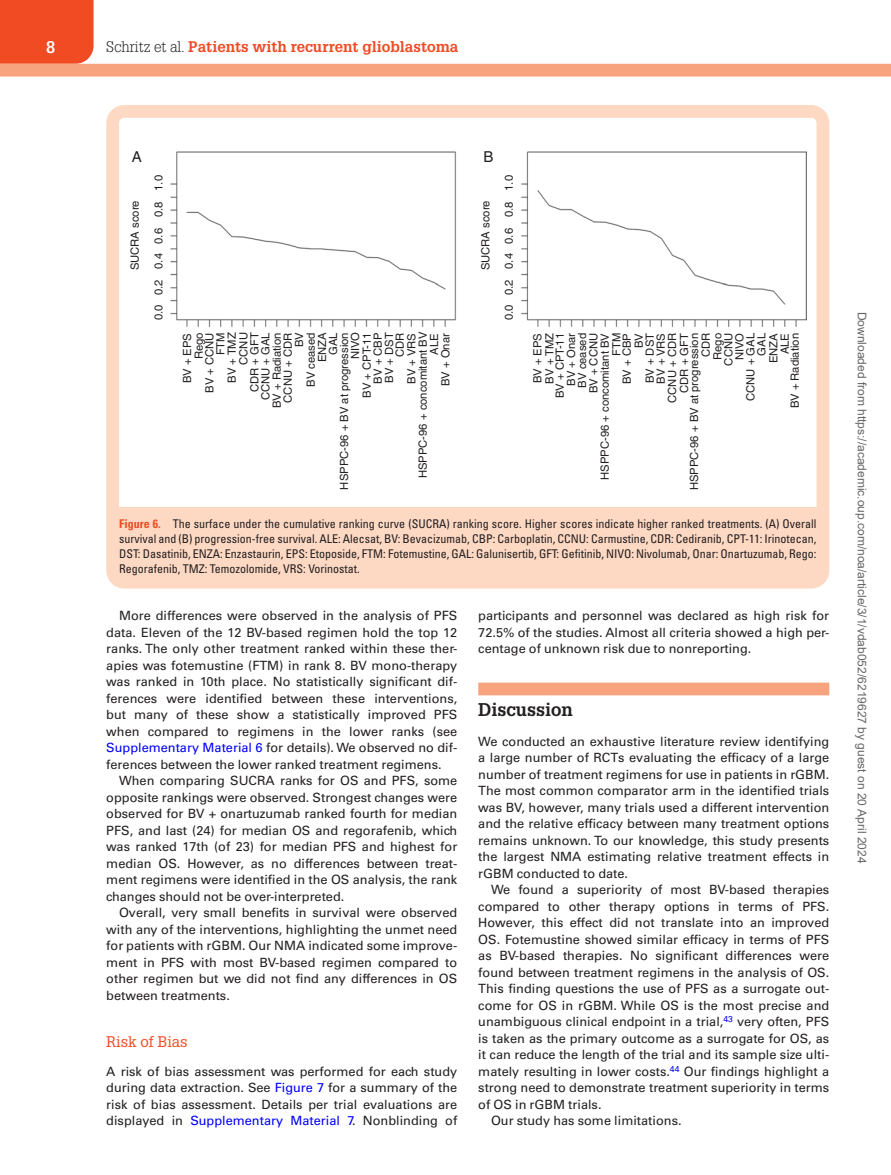
<style>
.page{position:relative;width:891px;height:1175px;background:#fff}
.page>*{position:absolute;margin:0;border:0;box-sizing:border-box;transform-origin:0 0}
.t1{font:700 18px "Glypha LT Std";color:#231f20}
.t2{font:700 16.5px "Glypha LT Std";color:#fff}
.t3{font:700 15px "Glypha LT Std";color:#f04b22}
.t4{font:15px "Glypha LT Std";color:#f04b22}
.t5{font:15px "Helvetica";color:#231f20}
.t6{font:12.75px/16.5px "Univers LT Std";color:#231f20;text-align:justify}
.t7{font:condensed 12px/15px "Univers LT Std";color:#231f20;text-align:justify}
.t8{font:12px "Arial";color:#666}
.t9{font:11.25px/11.1px "Helvetica";color:#231f20}
.s1{font-weight:300;color:#231f20}
.s2{font-weight:700;color:#f04b22}
.s3{color:#00f}
</style>
<div class="page">
<div style="left:0;top:0;width:94px;height:64px;background:#f04b22"></div>
<div style="left:0;top:64px;width:891px;height:12px;background:#f7a37d"></div>
<div style="left:478px;top:682px;width:351px;height:13px;background:#f7a37d"></div>
<div style="left:110px;top:507px;width:716px;height:73px;background:#fdd8c3"></div>
<img style="left:170px;top:151px;width:636px;height:175px">
<div style="left:106px;top:105px;width:723px;height:483px;border:13px solid #fdd8c3;border-radius:12px"></div>
<p class="t2" style="left:46px;top:37px;width:11px">8</p>
<p class="t3" style="left:106px;top:37px;width:354px"><span class="s1">Schritz et al.</span> Patients with recurrent glioblastoma</p>
<p class="t5" style="left:132px;top:148px;width:12px">A</p>
<p class="t5" style="left:484px;top:148px;width:12px">B</p>
<p class="t9" style="left:474px;top:320px;width:146px;line-height:23.5px;text-indent:50px;rotate:-90deg">SUCRA score<br>0.0 0.2 0.4 0.6 0.8 1.0</p>
<p class="t9" style="left:204px;top:393px;width:62px;rotate:-90deg">BV + CCNU</p>
<p class="t9" style="left:260px;top:400px;width:69px;rotate:-90deg">CCNU + GAL</p>
<p class="t9" style="left:322px;top:359px;width:29px;line-height:21.9px;text-align:center;rotate:-90deg">GAL<br>NIVO</p>
<p class="t9" style="left:123px;top:320px;width:146px;line-height:23.5px;text-indent:50px;rotate:-90deg">SUCRA score<br>0.0 0.2 0.4 0.6 0.8 1.0</p>
<p class="t9" style="left:339px;top:489px;width:159px;rotate:-90deg">HSPPC-96 + BV at progression</p>
<p class="t9" style="left:417px;top:478px;width:148px;rotate:-90deg">HSPPC-96 + concomitant BV</p>
<p class="t9" style="left:226px;top:383px;width:52px;rotate:-90deg">BV + TMZ</p>
<p class="t9" style="left:293px;top:387px;width:56px;line-height:11.6px;text-align:right;rotate:-90deg">BV<br>BV ceased<br>ENZA</p>
<p class="t9" style="left:249px;top:392px;width:61px;rotate:-90deg">CDR + GFT</p>
<p class="t9" style="left:271px;top:408px;width:77px;rotate:-90deg">BV + Radiation</p>
<p class="t9" style="left:361px;top:383px;width:52px;text-align:justify;text-indent:-14px;rotate:-90deg">BV + CPT-11<br>BV + CBP BV + DST</p>
<p class="t9" style="left:406px;top:384px;width:52px;rotate:-90deg">BV + VRS</p>
<p class="t9" style="left:440px;top:386px;width:54px;rotate:-90deg">BV + Onar</p>
<p class="t9" style="left:188px;top:359px;width:28px;line-height:21.8px;text-align:center;rotate:-90deg">Rego<br>FTM</p>
<p class="t9" style="left:532px;top:383px;width:52px;rotate:-90deg">BV + EPS</p>
<p class="t9" style="left:588px;top:393px;width:62px;rotate:-90deg">BV + CCNU</p>
<p class="t9" style="left:745px;top:401px;width:69px;text-align:right;rotate:-90deg">CCNU + GAL<br>GAL</p>
<p class="t9" style="left:394px;top:357px;width:26px;rotate:-90deg">CDR</p>
<p class="t9" style="left:429px;top:354px;width:23px;rotate:-90deg">ALE</p>
<p class="t9" style="left:566px;top:386px;width:54px;rotate:-90deg">BV + Onar</p>
<p class="t9" style="left:700px;top:357px;width:26px;rotate:-90deg">CDR</p>
<p class="t9" style="left:779px;top:354px;width:23px;rotate:-90deg">ALE</p>
<p class="t9" style="left:238px;top:365px;width:34px;rotate:-90deg">CCNU</p>
<p class="t9" style="left:554px;top:398px;width:67px;rotate:-90deg">BV + CPT-11</p>
<p class="t9" style="left:615px;top:384px;width:52px;line-height:22.8px;rotate:-90deg">BV + CBP<br>BV + DST</p>
<p class="t9" style="left:655px;top:383px;width:52px;rotate:-90deg">BV + VRS</p>
<p class="t9" style="left:679px;top:393px;width:61px;rotate:-90deg">CDR + GFT</p>
<p class="t9" style="left:577px;top:387px;width:56px;rotate:-90deg">BV ceased</p>
<p class="t9" style="left:768px;top:363px;width:32px;rotate:-90deg">ENZA</p>
<p class="t9" style="left:544px;top:383px;width:52px;rotate:-90deg">BV + TMZ</p>
<p class="t9" style="left:633px;top:348px;width:17px;rotate:-90deg">BV</p>
<p class="t9" style="left:599px;top:480px;width:148px;rotate:-90deg">HSPPC-96 + concomitant BV</p>
<p class="t9" style="left:667px;top:403px;width:71px;rotate:-90deg">CCNU + CDR</p>
<p class="t9" style="left:789px;top:408px;width:77px;rotate:-90deg">BV + Radiation</p>
<p class="t9" style="left:282px;top:402px;width:71px;rotate:-90deg">CCNU + CDR</p>
<p class="t9" style="left:611px;top:356px;width:25px;rotate:-90deg">FTM</p>
<p class="t9" style="left:712px;top:360px;width:28px;rotate:-90deg">Rego</p>
<p class="t9" style="left:734px;top:360px;width:29px;rotate:-90deg">NIVO</p>
<p class="t9" style="left:182px;top:383px;width:52px;rotate:-90deg">BV + EPS</p>
<p class="t9" style="left:689px;top:490px;width:159px;rotate:-90deg">HSPPC-96 + BV at progression</p>
<p class="t9" style="left:723px;top:365px;width:34px;rotate:-90deg">CCNU</p>
<p class="t7" style="left:119px;top:516px;width:699px"><span class="s2">Figure 6.</span> The surface under the cumulative ranking curve (SUCRA) ranking score. Higher scores indicate higher ranked treatments. (A) Overall survival and (B) progression-free survival. ALE: Alecsat, BV: Bevacizumab, CBP: Carboplatin, CCNU: Carmustine, CDR: Cediranib, CPT-11: Irinotecan, DST: Dasatinib, ENZA: Enzastaurin, EPS: Etoposide, FTM: Fotemustine, GAL: Galunisertib, GFT: Gefitinib, NIVO: Nivolumab, Onar: Onartuzumab, Rego:<br>Regorafenib, TMZ: Temozolomide, VRS: Vorinostat.</p>
<p class="t6" style="left:106px;top:607px;width:353px;text-indent:13px">More differences were observed in the analysis of PFS data. Eleven of the 12 BV-based regimen hold the top 12 ranks. The only other treatment ranked within these ther&shy;apies was fotemustine (FTM) in rank 8. BV mono-therapy was ranked in 10th place. No statistically significant dif&shy;ferences were identified between these interventions, but many of these show a statistically improved PFS when compared to regimens in the lower ranks (see <span class="s3">Supplementary Material 6</span> for details). We observed no dif&shy;ferences between the lower ranked treatment regimens.</p>
<p class="t6" style="left:106px;top:772px;width:353px;text-indent:13px">When comparing SUCRA ranks for OS and PFS, some opposite rankings were observed. Strongest changes were observed for BV + onartuzumab ranked fourth for median PFS, and last (24) for median OS and regorafenib, which was ranked 17th (of 23) for median PFS and highest for median OS. However, as no differences between treat&shy;ment regimens were identified in the OS analysis, the rank changes should not be over-interpreted.</p>
<p class="t6" style="left:106px;top:904px;width:353px;text-indent:13px">Overall, very small benefits in survival were observed with any of the interventions, highlighting the unmet need for patients with rGBM. Our NMA indicated some improve&shy;ment in PFS with most BV-based regimen compared to other regimen but we did not find any differences in OS between treatments.</p>
<p class="t4" style="left:106px;top:1032px;width:83px">Risk of Bias</p>
<p class="t6" style="left:106px;top:1063px;width:353px">A risk of bias assessment was performed for each study during data extraction. See <span class="s3">Figure 7</span> for a summary of the risk of bias assessment. Details per trial evaluations are displayed in <span class="s3">Supplementary Material 7</span>. Nonblinding of</p>
<p class="t6" style="left:478px;top:607px;width:352px">participants and personnel was declared as high risk for 72.5% of the studies. Almost all criteria showed a high per&shy;centage of unknown risk due to nonreporting.</p>
<h1 class="t1" style="left:478px;top:699px;width:96px">Discussion</h1>
<p class="t6" style="left:478px;top:733px;width:353px">We conducted an exhaustive literature review identifying a large number of RCTs evaluating the efficacy of a large number of treatment regimens for use in patients in rGBM.<br>The most common comparator arm in the identified trials was BV, however, many trials used a different intervention and the relative efficacy between many treatment options remains unknown. To our knowledge, this study presents the largest NMA estimating relative treatment effects in rGBM conducted to date.</p>
<p class="t6" style="left:491px;top:881px;width:340px">We found a superiority of most BV-based therapies</p>
<p class="t6" style="left:478px;top:898px;width:352px">compared to other therapy options in terms of PFS.</p>
<p class="t6" style="left:478px;top:914px;width:353px">However, this effect did not translate into an improved</p>
<p class="t6" style="left:478px;top:931px;width:352px">OS. Fotemustine showed similar efficacy in terms of PFS</p>
<p class="t6" style="left:478px;top:947px;width:353px">as BV-based therapies. No significant differences were</p>
<p class="t6" style="left:478px;top:964px;width:353px">found between treatment regimens in the analysis of OS.</p>
<p class="t6" style="left:478px;top:980px;width:353px">This finding questions the use of PFS as a surrogate out-</p>
<p class="t6" style="left:478px;top:997px;width:352px">come for OS in rGBM. While OS is the most precise and</p>
<p class="t6" style="left:478px;top:1013px;width:352px">unambiguous clinical endpoint in a trial,<sup>43</sup> very often, PFS</p>
<p class="t6" style="left:478px;top:1030px;width:353px">is taken as the primary outcome as a surrogate for OS, as</p>
<p class="t6" style="left:478px;top:1046px;width:352px">it can reduce the length of the trial and its sample size ulti-</p>
<p class="t6" style="left:478px;top:1063px;width:352px">mately resulting in lower costs.<sup>44</sup> Our findings highlight a</p>
<p class="t6" style="left:478px;top:1079px;width:352px">strong need to demonstrate treatment superiority in terms</p>
<p class="t6" style="left:478px;top:1096px;width:125px">of OS in rGBM trials.</p>
<p class="t6" style="left:491px;top:1112px;width:192px">Our study has some limitations.</p>
<p class="t8" style="left:866px;top:312px;width:553px;rotate:90deg">Downloaded from https://academic.oup.com/noa/article/3/1/vdab052/6219627 by guest on 20 April 2024</p>
</div>
